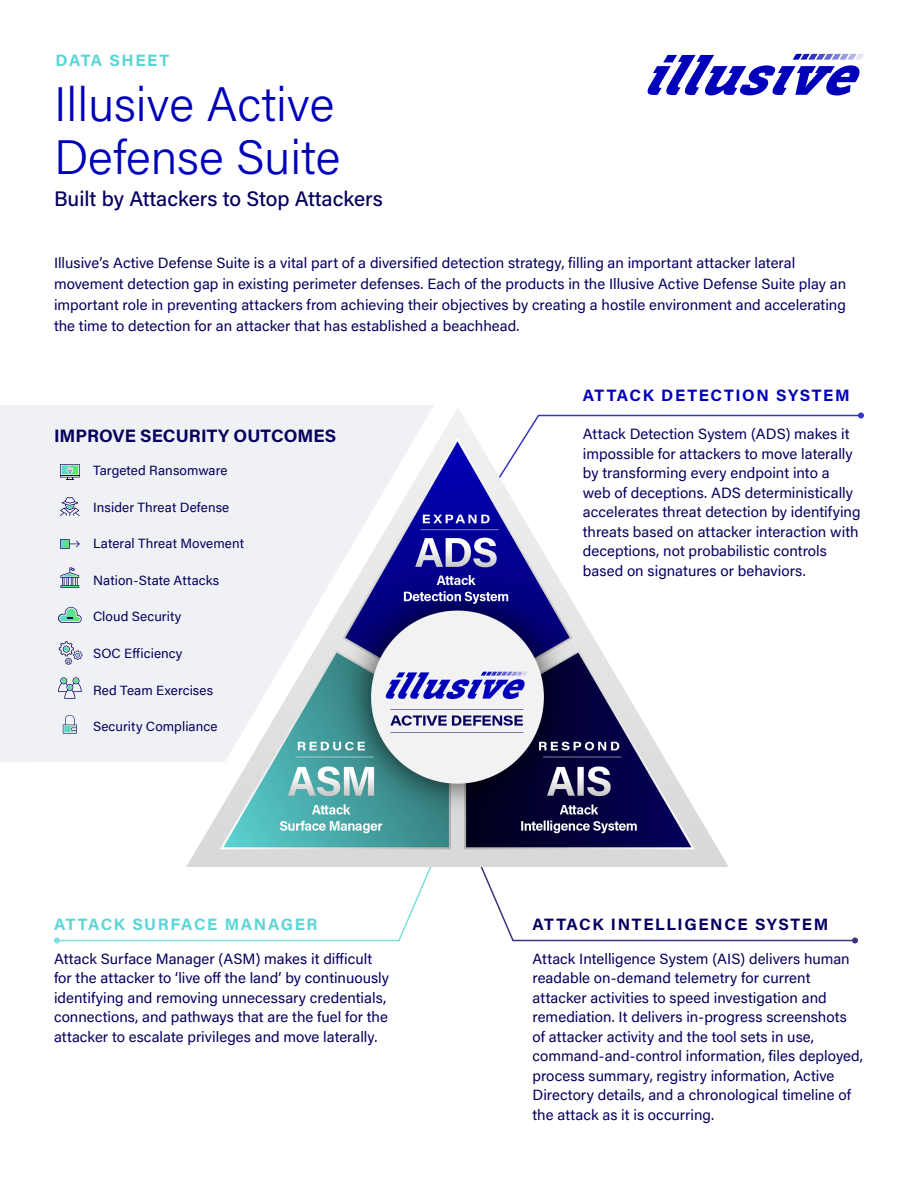
<style>
.page{position:relative;width:918px;height:1188px;background:#fff}
.page>*{position:absolute;margin:0;border:0;box-sizing:border-box;transform-origin:0 0}
.Header_1{font:300 48px/52.5px "Acumin Pro";color:#0000ba}
.Sub_Header_Dark_Blue{font:500 21px "Acumin Pro";color:#05005e}
.Header_4{font:700 18px "Acumin Pro";color:#05005e}
.Eyebrow{font:700 16.5px "Acumin Pro";letter-spacing:.09em;color:#5cd5d5}
.Eyebrow-2{font:700 16.5px "Acumin Pro";letter-spacing:.095em;color:#05005e}
.Eyebrow-3{font:700 16.5px "Acumin Pro";letter-spacing:.1em;color:#0000ba}
.Header_4-2{font:15px/19.5px "Acumin Pro";color:#05005e}
.Body{font:15px/21px "Acumin Pro";color:#05005e}
.Header_4-3{font:13.5px "Acumin Pro";letter-spacing:.01em;color:#05005e}
</style>
<div class="page">
<svg style="left:54px;top:867px;width:378px;height:77px"></svg>
<svg style="left:480px;top:867px;width:378px;height:77px"></svg>
<svg style="left:729px;top:414px;width:133px;height:5px"></svg>
<svg style="left:858px;top:412px;width:6px;height:6px"></svg>
<svg style="left:647px;top:54px;width:217px;height:41px"></svg>
<img style="left:186px;top:408px;width:543px;height:459px">
<svg style="left:0;top:405px;width:434px;height:357px;fill:#eff1f4"></svg>
<svg style="left:59px;top:641px;width:23px;height:24px"></svg>
<svg style="left:58px;top:607px;width:24px;height:16px"></svg>
<svg style="left:58px;top:677px;width:24px;height:22px"></svg>
<svg style="left:63px;top:715px;width:14px;height:19px"></svg>
<svg style="left:60px;top:567px;width:19px;height:21px"></svg>
<svg style="left:60px;top:539px;width:20px;height:10px"></svg>
<svg style="left:60px;top:497px;width:20px;height:19px"></svg>
<svg style="left:60px;top:464px;width:20px;height:16px"></svg>
<p class="Eyebrow" style="left:56px;top:49px;width:115px">DATA SHEET</p>
<p class="Header_1" style="left:54px;top:77px;width:288px">Illusive Active<br>Defense Suite</p>
<p class="Sub_Header_Dark_Blue" style="left:54px;top:184px;width:330px">Built by Attackers to Stop Attackers</p>
<p class="Body" style="left:54px;top:251px;width:794px">Illusive’s Active Defense Suite is a vital part of a diversified detection strategy, filling an important attacker lateral movement detection gap in existing perimeter defenses. Each of the products in the Illusive Active Defense Suite play an important role in preventing attackers from achieving their objectives by creating a hostile environment and accelerating the time to detection for an attacker that has established a beachhead.</p>
<p class="Header_4" style="left:54px;top:423px;width:284px">IMPROVE SECURITY OUTCOMES</p>
<p class="Header_4-3" style="left:93px;top:461px;width:136px">Targeted Ransomware</p>
<p class="Header_4-3" style="left:93px;top:497px;width:138px">Insider Threat Defense</p>
<p class="Header_4-3" style="left:93px;top:534px;width:153px">Lateral Threat Movement</p>
<p class="Header_4-3" style="left:93px;top:571px;width:128px">Nation-State Attacks</p>
<p class="Header_4-3" style="left:93px;top:607px;width:90px">Cloud Security</p>
<p class="Header_4-3" style="left:93px;top:644px;width:91px">SOC Efficiency</p>
<p class="Header_4-3" style="left:93px;top:681px;width:122px">Red Team Exercises</p>
<p class="Header_4-3" style="left:93px;top:717px;width:126px">Security Compliance</p>
<p class="Eyebrow" style="left:54px;top:913px;width:265px">ATTACK SURFACE MANAGER</p>
<p class="Header_4-2" style="left:54px;top:948px;width:337px">Attack Surface Manager (ASM) makes it difficult for the attacker to ‘live off the land’ by continuously identifying and removing unnecessary credentials, connections, and pathways that are the fuel for the attacker to escalate privileges and move laterally.</p>
<p class="Eyebrow-3" style="left:583px;top:384px;width:268px">ATTACK DETECTION SYSTEM</p>
<p class="Header_4-2" style="left:583px;top:424px;width:279px">Attack Detection System (ADS) makes it impossible for attackers to move laterally by transforming every endpoint into a web of deceptions. ADS deterministically accelerates threat detection by identifying threats based on attacker interaction with deceptions, not probabilistic controls based on signatures or behaviors.</p>
<p class="Eyebrow-2" style="left:532px;top:913px;width:297px">ATTACK INTELLIGENCE SYSTEM</p>
<p class="Header_4-2" style="left:532px;top:948px;width:332px">Attack Intelligence System (AIS) delivers human readable on-demand telemetry for current attacker activities to speed investigation and remediation. It delivers in-progress screenshots<br>of attacker activity and the tool sets in use, command-and-control information, files deployed, process summary, registry information, Active Directory details, and a chronological timeline of the attack as it is occurring.</p>
</div>
